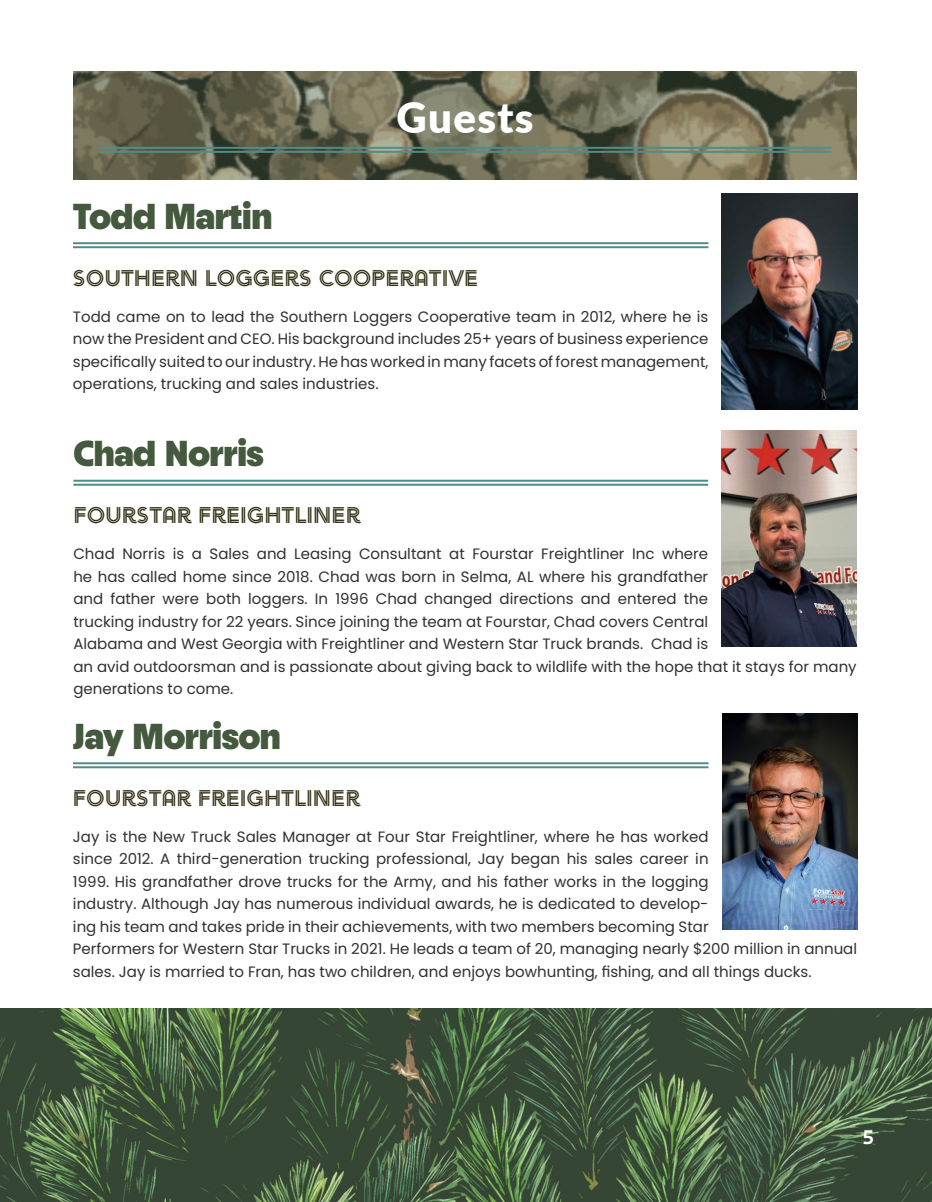
<style>
.page{position:relative;width:932px;height:1202px;background:#fff}
.page>*{position:absolute;margin:0;border:0;box-sizing:border-box;transform-origin:0 0}
.Heading{font:900 42px "Lato";color:#fff}
.Heading-2{font:900 36px "Neighbor";letter-spacing:-.01em;color:#44593d}
.Subheading{font:22.5px "Arya Double";color:#332f14}
.Subheading-2{font:22.5px "Arya Double";color:#342f15}
.t1{font:700 21px "Laski Sans";color:#fff}
.Paragraph{font:15px/22.5px "Poppins";color:#312f30}
.Subheading-3{font:15px/22.5px "Poppins";color:#312f30}
</style>
<div class="page">
<img style="left:0;top:1008px;width:932px;height:194px">
<hr style="left:73px;top:480px;width:635px;height:2px;background:#528c8a">
<hr style="left:73px;top:484px;width:635px;height:2px;background:#528c8a">
<img style="left:721px;top:430px;width:135px;height:216px">
<hr style="left:73px;top:762px;width:635px;height:2px;background:#528c8a">
<hr style="left:73px;top:766px;width:635px;height:2px;background:#528c8a">
<img style="left:722px;top:713px;width:135px;height:216px">
<img style="left:73px;top:72px;width:783px;height:108px">
<hr style="left:99px;top:147px;width:732px;height:2px;background:#528c8a">
<hr style="left:99px;top:151px;width:732px;height:2px;background:#528c8a">
<hr style="left:73px;top:242px;width:635px;height:2px;background:#528c8a">
<hr style="left:73px;top:246px;width:635px;height:2px;background:#528c8a">
<img style="left:722px;top:193px;width:135px;height:216px">
<p class="Heading-2" style="left:73px;top:193px;width:201px">Todd Martin</p>
<p class="Heading" style="left:396px;top:86px;width:138px">G u e s t s</p>
<p class="Subheading" style="left:73px;top:264px;width:407px">SOUTHERN LOGGERS COOPERATIVE</p>
<p class="Paragraph" style="left:73px;top:305px;width:637px;text-align:justify">Todd came on to lead the Southern Loggers Cooperative team in 2012, where he is now the President and CEO. His background includes 25+ years of business experience specifically suited to our industry. He has worked in many facets of forest management, operations, trucking and sales industries.</p>
<p class="Heading-2" style="left:73px;top:431px;width:192px">Chad Norris</p>
<p class="Subheading" style="left:73px;top:501px;width:288px">FOURSTAR FREIGHTLINER</p>
<p class="Paragraph" style="left:73px;top:543px;width:784px">Chad Norris is a Sales and Leasing Consultant at Fourstar Freightliner Inc where<br>he has called home since 2018. Chad was born in Selma, AL where his grandfather<br>and father were both loggers. In 1996 Chad changed directions and entered the<br>trucking industry for 22 years. Since joining the team at Fourstar, Chad covers Central<br>Alabama and West Georgia with Freightliner and Western Star Truck brands. Chad is<br>an avid outdoorsman and is passionate about giving back to wildlife with the hope that it stays for many generations to come.</p>
<p class="Heading-2" style="left:73px;top:713px;width:209px">Jay Morrison</p>
<p class="Subheading-2" style="left:73px;top:784px;width:288px">FOURSTAR FREIGHTLINER</p>
<p class="Subheading-3" style="left:73px;top:825px;width:785px">Jay is the New Truck Sales Manager at Four Star Freightliner, where he has worked<br>since 2012. A third-generation trucking professional, Jay began his sales career in<br>1999. His grandfather drove trucks for the Army, and his father works in the logging<br>industry. Although Jay has numerous individual awards, he is dedicated to develop-<br>ing his team and takes pride in their achievements, with two members becoming Star<br>Performers for Western Star Trucks in 2021. He leads a team of 20, managing nearly $200 million in annual sales. Jay is married to Fran, has two children, and enjoys bowhunting, fishing, and all things ducks.</p>
<h3 class="t1" style="left:862px;top:1124px;width:13px">5</h3>
</div>
